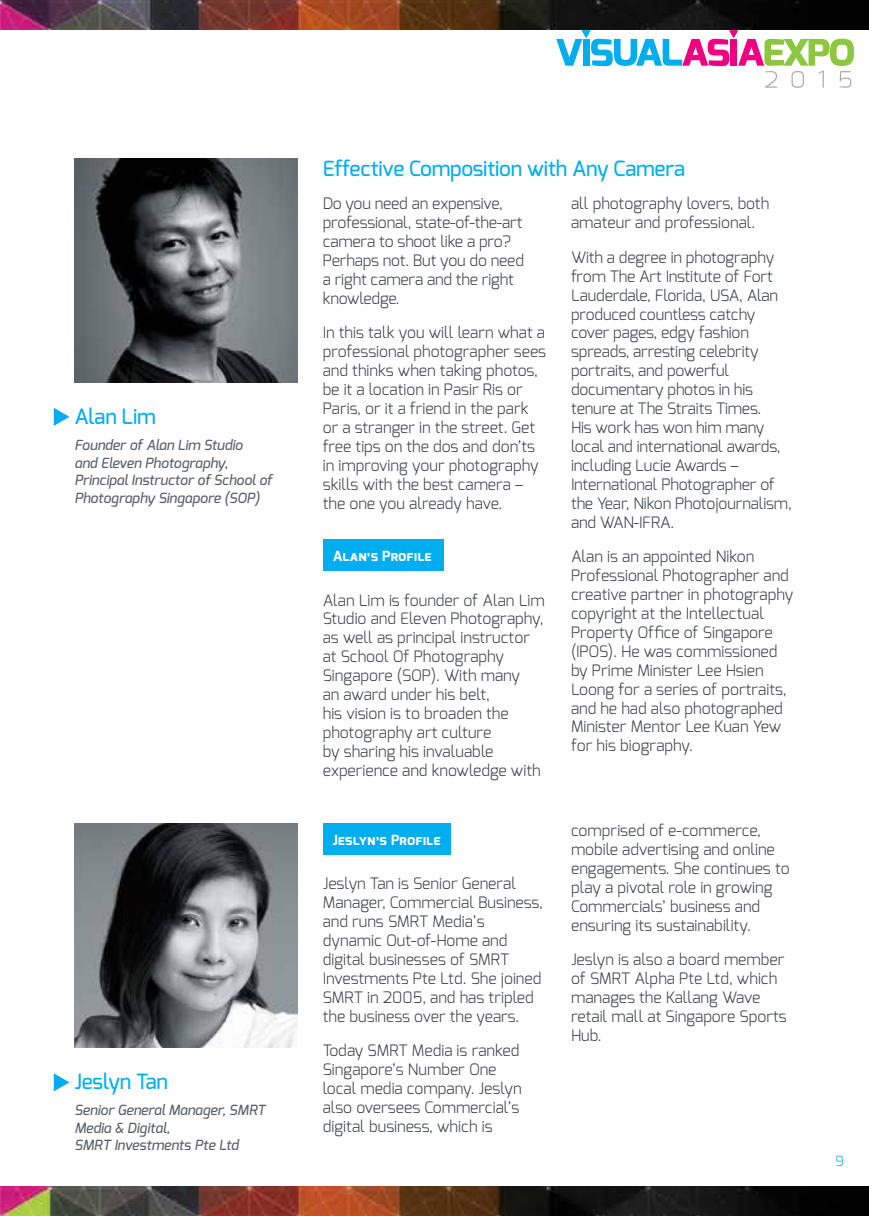
<style>
.page{position:relative;width:869px;height:1216px;background:#fff}
.page>*{position:absolute;margin:0;border:0;box-sizing:border-box;transform-origin:0 0}
.t1{font:500 21px "Exo";letter-spacing:-.01em;color:#00aeef}
.t2{font:300 15.75px/18.9px "Exo";color:#373d42}
.t3{font:italic 500 14px/17.5px "Exo";color:#565d63}
.t4{font:700 14px "Exo";letter-spacing:.01em;color:#fff}
.t5{font:300 14px "Exo";color:#00aeef}
</style>
<div class="page">
<img style="left:0;top:0;width:868px;height:30px">
<img style="left:0;top:1186px;width:868px;height:29px">
<svg style="left:556px;top:30px;width:297px;height:58px"></svg>
<div style="left:322px;top:540px;width:121px;height:31px;background:#00aeef"></div>
<img style="left:74px;top:159px;width:224px;height:223px">
<div style="left:322px;top:823px;width:128px;height:31px;background:#00aeef"></div>
<img style="left:74px;top:823px;width:224px;height:223px">
<svg style="left:54px;top:408px;width:15px;height:18px"></svg>
<svg style="left:54px;top:1073px;width:15px;height:18px"></svg>
<h1 class="t1" style="left:74px;top:403px;width:83px">Alan Lim</h1>
<p class="t3" style="left:74px;top:436px;width:199px">Founder of Alan Lim Studio<br>and Eleven Photography,<br>Principal Instructor of School of<br>Photography Singapore (SOP)</p>
<h1 class="t1" style="left:74px;top:1067px;width:95px">Jeslyn Tan</h1>
<p class="t3" style="left:74px;top:1101px;width:192px">Senior General Manager, SMRT<br>Media &amp; Digital,<br>SMRT Investments Pte Ltd</p>
<h1 class="t1" style="left:322px;top:154px;width:363px">Effective Composition with Any Camera</h1>
<p class="t2" style="left:570px;top:194px;width:200px">all photography lovers, both amateur and professional.</p>
<p class="t2" style="left:570px;top:248px;width:222px">With a degree in photography from The Art Institute of Fort<br>Lauderdale, Florida, USA, Alan produced countless catchy cover pages, edgy fashion spreads, arresting celebrity portraits, and powerful documentary photos in his tenure at The Straits Times.<br>His work has won him many local and international awards, including Lucie Awards –<br>International Photographer of the Year, Nikon Photojournalism, and WAN-IFRA.</p>
<p class="t2" style="left:570px;top:547px;width:224px">Alan is an appointed Nikon<br>Professional Photographer and creative partner in photography copyright at the Intellectual<br>Property Office of Singapore (IPOS). He was commissioned by Prime Minister Lee Hsien<br>Loong for a series of portraits, and he had also photographed<br>Minister Mentor Lee Kuan Yew for his biography.</p>
<p class="t2" style="left:322px;top:194px;width:203px">Do you need an expensive, professional, state-of-the-art camera to shoot like a pro?<br>Perhaps not. But you do need a right camera and the right knowledge.</p>
<p class="t2" style="left:322px;top:323px;width:225px">In this talk you will learn what a professional photographer sees and thinks when taking photos, be it a location in Pasir Ris or<br>Paris, or it a friend in the park or a stranger in the street. Get free tips on the dos and don’ts in improving your photography skills with the best camera – the one you already have.</p>
<p class="t4" style="left:332px;top:547px;width:100px">Alan’s Profile</p>
<p class="t2" style="left:322px;top:590px;width:223px">Alan Lim is founder of Alan Lim<br>Studio and Eleven Photography, as well as principal instructor at School Of Photography<br>Singapore (SOP). With many<br>an award under his belt,<br>his vision is to broaden the photography art culture<br>by sharing his invaluable experience and knowledge with</p>
<p class="t4" style="left:332px;top:830px;width:109px">Jeslyn’s Profile</p>
<p class="t2" style="left:322px;top:874px;width:221px">Jeslyn Tan is Senior General<br>Manager, Commercial Business, and runs SMRT Media’s dynamic Out-of-Home and digital businesses of SMRT<br>Investments Pte Ltd. She joined<br>SMRT in 2005, and has tripled the business over the years.</p>
<p class="t2" style="left:322px;top:1041px;width:200px">Today SMRT Media is ranked<br>Singapore’s Number One local media company. Jeslyn also oversees Commercial’s digital business, which is</p>
<p class="t2" style="left:570px;top:821px;width:220px">comprised of e-commerce, mobile advertising and online engagements. She continues to play a pivotal role in growing<br>Commercials’ business and ensuring its sustainability.</p>
<p class="t2" style="left:570px;top:950px;width:217px">Jeslyn is also a board member of SMRT Alpha Pte Ltd, which manages the Kallang Wave retail mall at Singapore Sports<br>Hub.</p>
<p class="t5" style="left:835px;top:1152px;width:10px">9</p>
</div>
